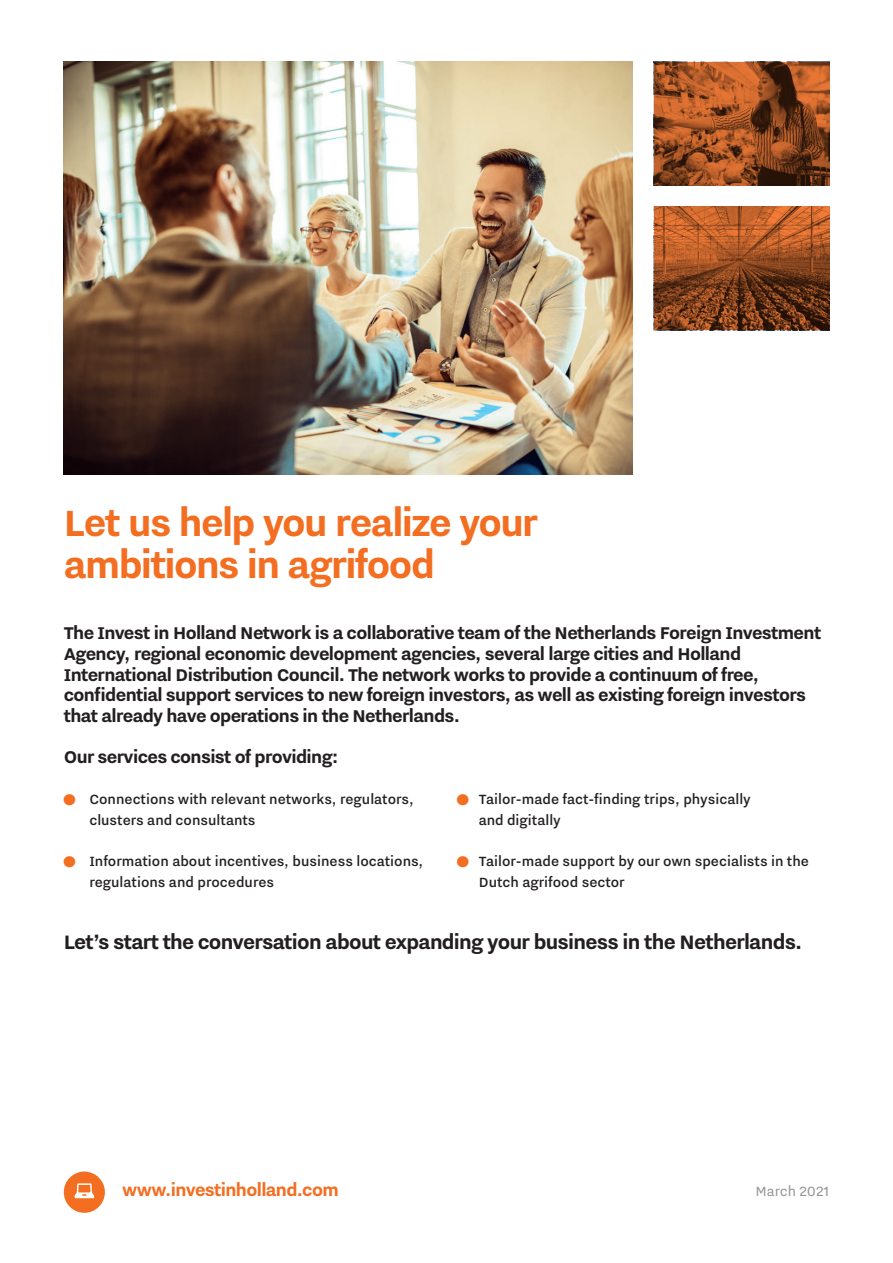
<style>
.page{position:relative;width:893px;height:1263px;background:#fff}
.page>*{position:absolute;margin:0;border:0;box-sizing:border-box;transform-origin:0 0}
.t1{font:700 45px/41.2px "Nitti Grotesk";letter-spacing:-.035em;color:#f36e21}
.t2{font:700 24px "Nitti Grotesk";letter-spacing:-.03em;color:#231f20}
.t3{font:700 21px/20.5px "Nitti Grotesk";letter-spacing:-.03em;color:#231f20}
.t4{font:700 21px "Nitti Grotesk";letter-spacing:-.03em;color:#f36e21}
.t5{font:500 16.5px/20.7px "Nitti Grotesk";color:#231f20}
.t6{font:16.5px "Nitti Grotesk";color:#939598}
.s1{font-family:"Helvetica Now Display";font-size:12px;color:#f36e21}
</style>
<div class="page">
<img style="left:64px;top:62px;width:568px;height:412px">
<svg style="left:654px;top:62px;width:175px;height:124px"></svg>
<svg style="left:654px;top:206px;width:175px;height:124px"></svg>
<div style="left:64px;top:1171px;width:41px;height:42px;background:#f36e21;border-radius:50%"></div>
<svg style="left:75px;top:1183px;width:19px;height:15px"></svg>
<h1 class="t1" style="left:64px;top:501px;width:476px">Let us help you realize your ambitions in agrifood</h1>
<p class="t3" style="left:64px;top:622px;width:759px">The Invest in Holland Network is a collaborative team of the Netherlands Foreign Investment Agency, regional economic development agencies, several large cities and Holland International Distribution Council. The network works to provide a continuum of free, confidential support services to new foreign investors, as well as existing foreign investors that already have operations in the Netherlands.</p>
<p class="t3" style="left:64px;top:746px;width:276px">Our services consist of providing:</p>
<p class="t5" style="left:89px;top:789px;width:326px;text-indent:-26px"><span class="s1">●</span> Connections with relevant networks, regulators, clusters and consultants</p>
<p class="t5" style="left:89px;top:851px;width:335px;text-indent:-26px"><span class="s1">●</span> Information about incentives, business locations, regulations and procedures</p>
<p class="t5" style="left:479px;top:789px;width:274px;text-indent:-22px"><span class="s1">●</span> Tailor-made fact-finding trips, physically and digitally</p>
<p class="t5" style="left:479px;top:851px;width:332px;text-indent:-22px"><span class="s1">●</span> Tailor-made support by our own specialists in the<br>Dutch agrifood sector</p>
<p class="t2" style="left:64px;top:928px;width:740px">Let’s start the conversation about expanding your business in the Netherlands.</p>
<p class="t4" style="left:122px;top:1178px;width:218px">www.investinholland.com</p>
<p class="t6" style="left:755px;top:1182px;width:75px">March 2021</p>
</div>
